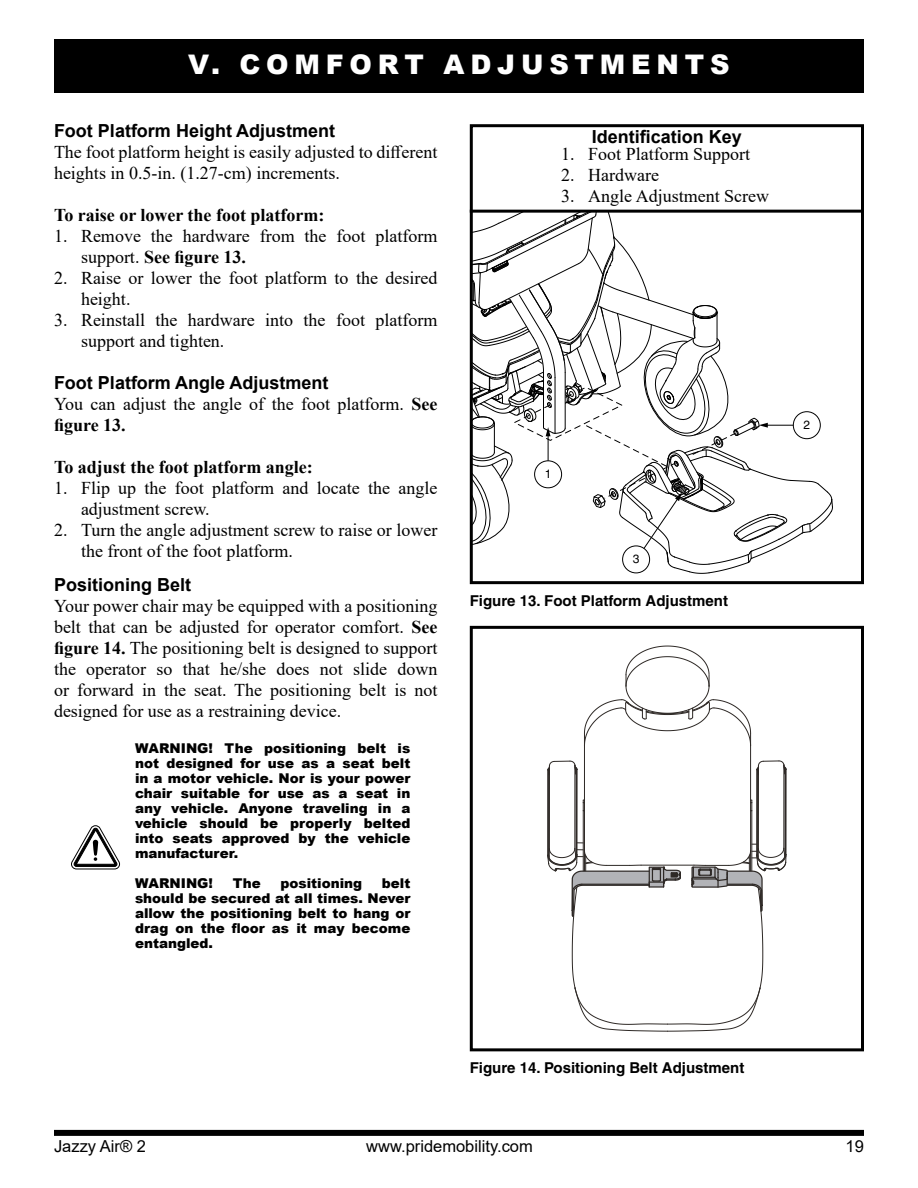
<style>
.page{position:relative;width:918px;height:1188px;background:#fff}
.page>*{position:absolute;margin:0;border:0;box-sizing:border-box;transform-origin:0 0}
.Page_headers{font:900 27px "Arial";letter-spacing:.215em;color:#fff}
.Body_text{font:18px/21px "Times New Roman";color:#000}
.Subheading{font:700 18px "Arial";color:#000}
.Body_text-2{font:700 18px "Times New Roman";color:#000}
.t1{font:16.5px "Arial";color:#000}
.Figure_captions{font:700 15px "Helvetica";color:#000}
.WARNINGS{font:900 13.5px/15px "Arial";color:#000;text-align:justify}
.t2{font:12px "Helvetica";color:#000}
.s1{font-weight:700}
</style>
<div class="page">
<div style="left:54px;top:39px;width:810px;height:54px;background:#000"></div>
<div style="left:54px;top:1130px;width:810px;height:6px;background:#000"></div>
<svg style="left:474px;top:213px;width:359px;height:361px"></svg>
<div style="left:623px;top:546px;width:27px;height:27px;background:#fff;border-radius:50%"></div>
<div style="left:622px;top:546px;width:28px;height:27px;border:1px solid #000;border-radius:50%"></div>
<div style="left:470px;top:124px;width:394px;height:460px;border:3px solid #000"></div>
<hr style="left:577px;top:769px;width:1px;height:86px;background:#2e2926">
<hr style="left:547px;top:770px;width:1px;height:85px;background:#2e2926">
<hr style="left:786px;top:769px;width:1px;height:86px;background:#2e2926">
<hr style="left:756px;top:770px;width:1px;height:85px;background:#2e2926">
<hr style="left:576px;top:769px;width:1px;height:86px;background:#2e2926">
<hr style="left:548px;top:770px;width:1px;height:85px;background:#2e2926">
<hr style="left:785px;top:769px;width:1px;height:86px;background:#2e2926">
<hr style="left:757px;top:770px;width:1px;height:85px;background:#2e2926">
<hr style="left:784px;top:765px;width:1px;height:83px;background:#2e2926">
<hr style="left:758px;top:766px;width:1px;height:83px;background:#2e2926">
<hr style="left:575px;top:765px;width:1px;height:83px;background:#2e2926">
<hr style="left:549px;top:766px;width:1px;height:83px;background:#2e2926">
<hr style="left:750px;top:746px;width:1px;height:104px;background:#2e2926">
<hr style="left:584px;top:746px;width:1px;height:104px;background:#2e2926">
<hr style="left:752px;top:811px;width:1px;height:64px;background:#2e2926">
<hr style="left:583px;top:811px;width:1px;height:64px;background:#2e2926">
<svg style="left:756px;top:760px;width:31px;height:15px"></svg>
<svg style="left:547px;top:761px;width:31px;height:14px"></svg>
<svg style="left:584px;top:646px;width:167px;height:100px"></svg>
<svg style="left:751px;top:800px;width:2px;height:11px"></svg>
<svg style="left:547px;top:843px;width:240px;height:209px"></svg>
<div style="left:470px;top:626px;width:394px;height:425px;border:3px solid #000"></div>
<svg style="left:71px;top:826px;width:49px;height:44px"></svg>
<hr style="left:470px;top:210px;width:394px;height:3px;background:#000">
<p class="Page_headers" style="left:188px;top:45px;width:543px">V. COMFORT ADJUSTMENTS</p>
<p class="Subheading" style="left:54px;top:118px;width:283px">Foot Platform Height Adjustment</p>
<p class="Body_text" style="left:54px;top:141px;width:385px">The foot platform height is easily adjusted to different heights in 0.5-in. (1.27-cm) increments.</p>
<p class="Body_text-2" style="left:54px;top:202px;width:272px">To raise or lower the foot platform:</p>
<p class="Body_text" style="left:81px;top:225px;width:358px;text-indent:-27px">1. Remove the hardware from the foot platform support. <span class="s1">See figure 13.</span></p>
<p class="Body_text" style="left:81px;top:267px;width:358px;text-indent:-27px">2. Raise or lower the foot platform to the desired height.</p>
<p class="Body_text" style="left:81px;top:309px;width:358px;text-indent:-27px">3. Reinstall the hardware into the foot platform support and tighten.</p>
<p class="Subheading" style="left:54px;top:370px;width:276px">Foot Platform Angle Adjustment</p>
<p class="Body_text" style="left:54px;top:393px;width:385px">You can adjust the angle of the foot platform. <span class="s1">See figure 13.</span></p>
<p class="Body_text-2" style="left:54px;top:454px;width:260px">To adjust the foot platform angle:</p>
<p class="Body_text" style="left:81px;top:477px;width:358px;text-indent:-27px">1. Flip up the foot platform and locate the angle adjustment screw.</p>
<p class="Body_text" style="left:81px;top:519px;width:358px;text-indent:-27px">2. Turn the angle adjustment screw to raise or lower the front of the foot platform.</p>
<p class="Subheading" style="left:54px;top:572px;width:139px">Positioning Belt</p>
<p class="Body_text" style="left:54px;top:595px;width:385px;text-align:justify">Your power chair may be equipped with a positioning belt that can be adjusted for operator comfort. <span class="s1">See figure 14.</span> The positioning belt is designed to support the operator so that he/she does not slide down or forward in the seat. The positioning belt is not designed for use as a restraining device.</p>
<p class="WARNINGS" style="left:135px;top:741px;width:277px">WARNING! The positioning belt is not designed for use as a seat belt in a motor vehicle. Nor is your power chair suitable for use as a seat in any vehicle. Anyone traveling in a vehicle should be properly belted into seats approved by the vehicle manufacturer.</p>
<p class="WARNINGS" style="left:135px;top:876px;width:79px">WARNING!</p>
<p class="WARNINGS" style="left:233px;top:876px;width:30px">The</p>
<p class="WARNINGS" style="left:280px;top:876px;width:83px">positioning</p>
<p class="WARNINGS" style="left:135px;top:876px;width:277px;text-indent:247px">belt should be secured at all times. Never allow the positioning belt to hang or drag on the floor as it may become entangled.</p>
<p class="Subheading" style="left:592px;top:124px;width:152px">Identification Key</p>
<p class="Body_text" style="left:561px;top:143px;width:191px">1. Foot Platform Support</p>
<p class="Body_text" style="left:561px;top:164px;width:99px">2. Hardware</p>
<p class="Body_text" style="left:561px;top:185px;width:209px">3. Angle Adjustment Screw</p>
<p class="t2" style="left:545px;top:467px;width:8px">1</p>
<p class="t2" style="left:633px;top:552px;width:8px">3</p>
<p class="Figure_captions" style="left:470px;top:592px;width:260px">Figure 13. Foot Platform Adjustment</p>
<p class="t2" style="left:803px;top:418px;width:8px">2</p>
<p class="Figure_captions" style="left:470px;top:1059px;width:276px">Figure 14. Positioning Belt Adjustment</p>
<p class="t1" style="left:54px;top:1134px;width:93px">Jazzy Air® 2</p>
<p class="t1" style="left:366px;top:1134px;width:168px">www.pridemobility.com</p>
<p class="t1" style="left:846px;top:1134px;width:20px">19</p>
</div>
